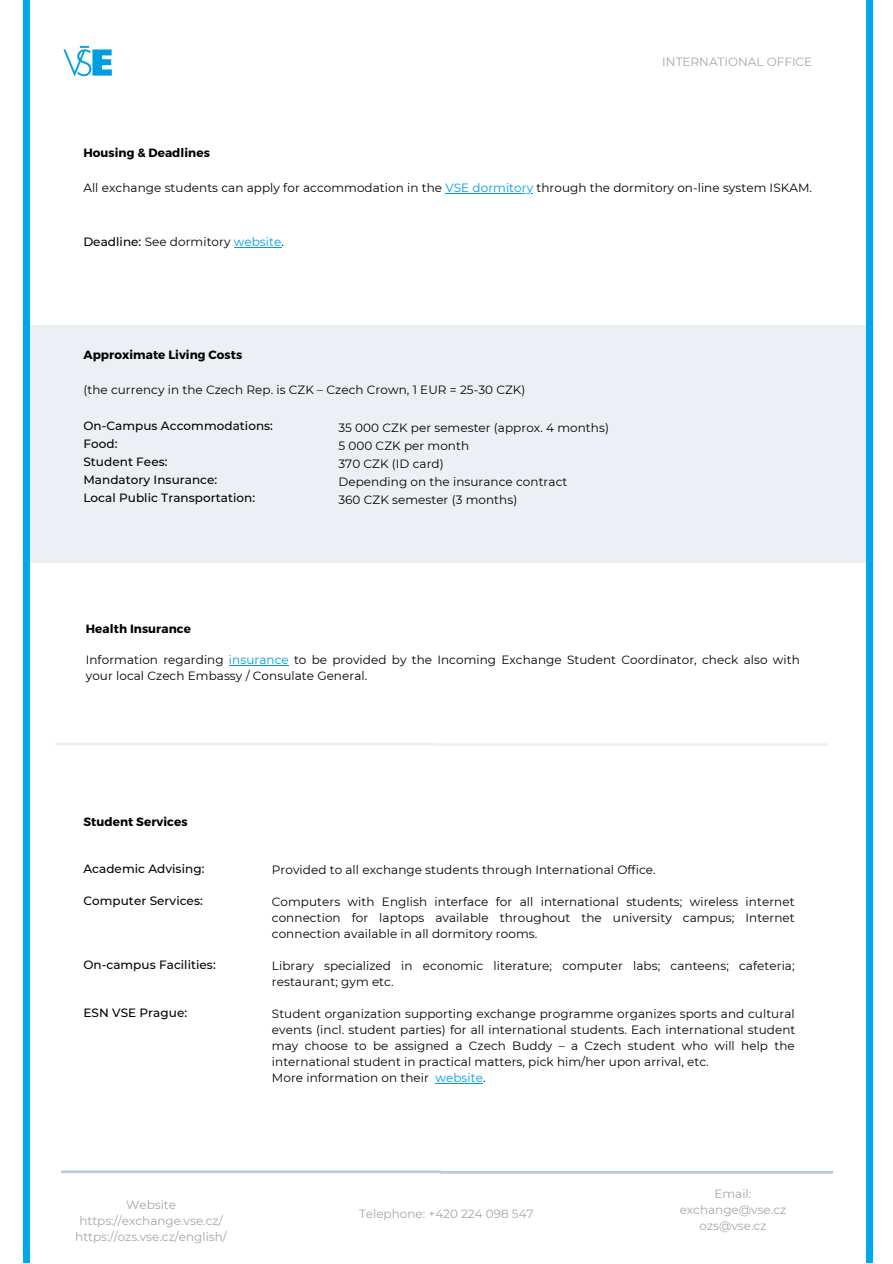
<style>
.page{position:relative;width:893px;height:1264px;background:#fff}
.page>*{position:absolute;margin:0;border:0;box-sizing:border-box;transform-origin:0 0}
.t1{font:12px/16px "Montserrat";letter-spacing:.005em;color:#000}
.t2{font:500 12px/18px "Montserrat";letter-spacing:.005em;color:#000}
.t3{font:12px/16px "Montserrat";color:#a6a6a6;text-align:center}
.t4{font:700 12px "Montserrat";letter-spacing:.005em;color:#000}
.s1{color:#009de0}
.s2{font-weight:500}
</style>
<div class="page">
<div style="left:25px;top:325px;width:842px;height:237px;background:#ecf0f4"></div>
<div style="left:24px;top:0;width:5px;height:1262px;background:#00a8ef"></div>
<div style="left:866px;top:0;width:5px;height:1262px;background:#00a8ef"></div>
<svg style="left:61px;top:1170px;width:771px;height:4px"></svg>
<img style="left:63px;top:46px;width:49px;height:31px">
<svg style="left:56px;top:743px;width:771px;height:3px"></svg>
<hr style="left:445px;top:193px;width:88px;height:1px;background:#009de0">
<hr style="left:234px;top:247px;width:47px;height:1px;background:#009de0">
<hr style="left:229px;top:665px;width:60px;height:1px;background:#009de0">
<hr style="left:435px;top:1082px;width:48px;height:1px;background:#009de0">
<p class="t3" style="left:662px;top:53px;width:151px">INTERNATIONAL OFFICE</p>
<p class="t4" style="left:83px;top:145px;width:128px">Housing &amp; Deadlines</p>
<p class="t1" style="left:83px;top:180px;width:730px">All exchange students can apply for accommodation in the <span class="s1">VSE dormitory</span> through the dormitory on-line system ISKAM.</p>
<p class="t1" style="left:83px;top:234px;width:202px"><span class="s2">Deadline:</span> See dormitory <span class="s1">website</span>.</p>
<p class="t4" style="left:83px;top:347px;width:160px">Approximate Living Costs</p>
<p class="t1" style="left:83px;top:381px;width:443px">(the currency in the Czech Rep. is CZK – Czech Crown, 1 EUR = 25-30 CZK)</p>
<p class="t2" style="left:83px;top:416px;width:191px">On-Campus Accommodations:<br>Food:<br>Student Fees:<br>Mandatory Insurance:<br>Local Public Transportation:</p>
<p class="t1" style="left:338px;top:418px;width:272px;line-height:18px">35 000 CZK per semester (approx. 4 months)<br>5 000 CZK per month<br>370 CZK (ID card)<br>Depending on the insurance contract<br>360 CZK semester (3 months)</p>
<p class="t4" style="left:86px;top:621px;width:107px">Health Insurance</p>
<p class="t1" style="left:86px;top:651px;width:715px">Information regarding <span class="s1">insurance</span> to be provided by the Incoming Exchange Student Coordinator, check also with your local Czech Embassy / Consulate General.</p>
<p class="t4" style="left:83px;top:814px;width:106px">Student Services</p>
<p class="t2" style="left:83px;top:859px;width:122px">Academic Advising:</p>
<p class="t2" style="left:83px;top:891px;width:121px">Computer Services:</p>
<p class="t2" style="left:83px;top:955px;width:134px">On-campus Facilities:</p>
<p class="t2" style="left:83px;top:1003px;width:105px">ESN VSE Prague:</p>
<p class="t1" style="left:272px;top:861px;width:385px">Provided to all exchange students through International Office.</p>
<p class="t1" style="left:272px;top:893px;width:524px;text-align:justify">Computers with English interface for all international students; wireless internet connection for laptops available throughout the university campus; Internet connection available in all dormitory rooms.</p>
<p class="t1" style="left:272px;top:957px;width:524px">Library specialized in economic literature; computer labs; canteens; cafeteria; restaurant; gym etc.</p>
<p class="t1" style="left:272px;top:1005px;width:525px">Student organization supporting exchange programme organizes sports and cultural events (incl. student parties) for all international students. Each international student may choose to be assigned a Czech Buddy – a Czech student who will help the international student in practical matters, pick him/her upon arrival, etc.<br>More information on their <span class="s1">website</span>.</p>
<p class="t3" style="left:75px;top:1196px;width:153px">Website https://exchange.vse.cz/ https://ozs.vse.cz/english/</p>
<p class="t3" style="left:359px;top:1205px;width:176px">Telephone: +420 224 098 547</p>
<p class="t3" style="left:679px;top:1185px;width:108px">Email: exchange@vse.cz ozs@vse.cz</p>
</div>
